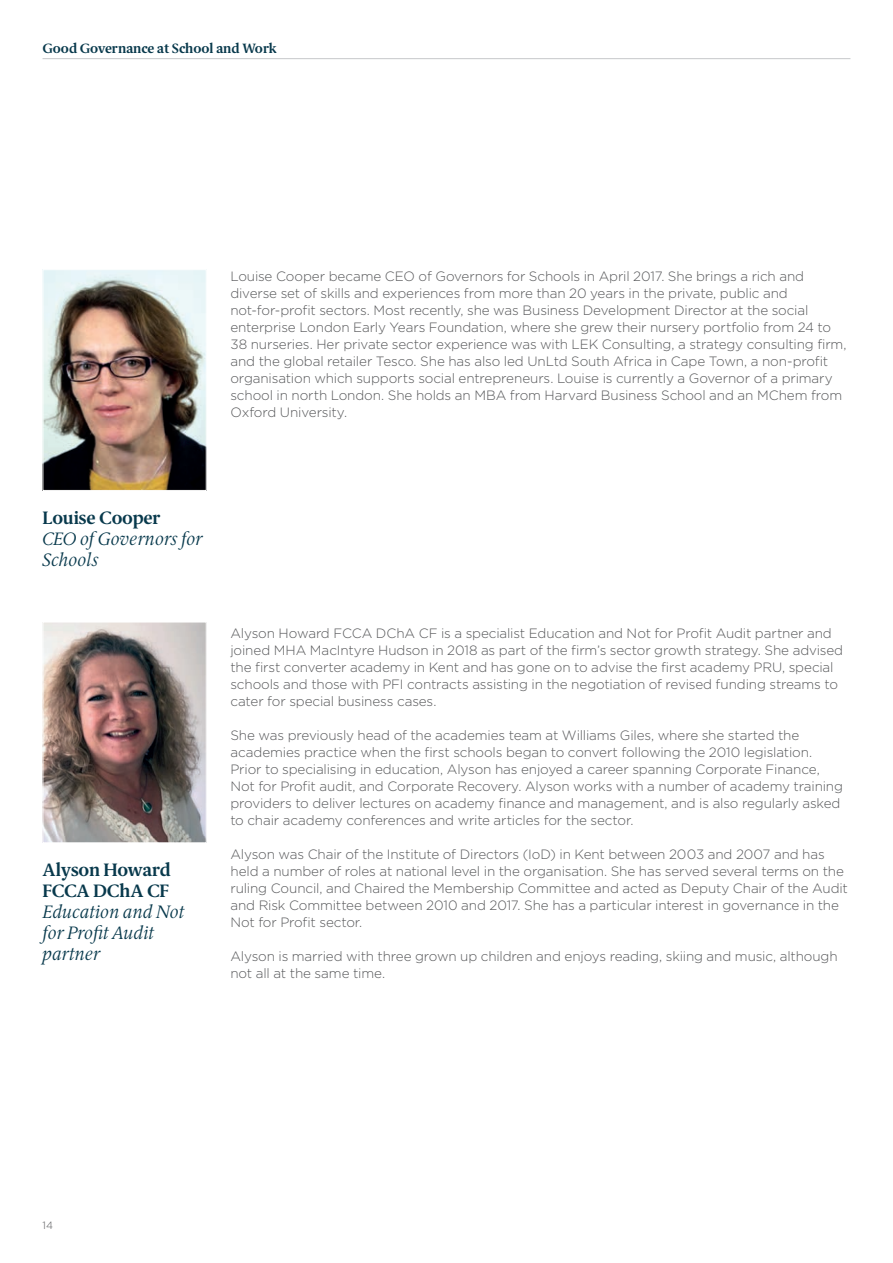
<style>
.page{position:relative;width:893px;height:1263px;background:#fff}
.page>*{position:absolute;margin:0;border:0;box-sizing:border-box;transform-origin:0 0}
.t1{font:italic 18px/21px "ID Serif";letter-spacing:-.005em;color:#08394c}
.t2{font:700 18px/21px "ID Serif";letter-spacing:-.015em;color:#08394c}
.t3{font:300 13.5px/17px "Gotham";letter-spacing:-.01em;color:#57585a}
.t4{font:700 13.5px "ID Serif";color:#08394c}
.t5{font:300 10.5px "Gotham";color:#57585a}
</style>
<div class="page">
<img style="left:45px;top:624px;width:160px;height:217px">
<div style="left:43px;top:622px;width:164px;height:221px;border:1px solid #fff"></div>
<img style="left:45px;top:271px;width:160px;height:218px">
<div style="left:43px;top:269px;width:164px;height:222px;border:1px solid #fff"></div>
<hr style="left:43px;top:58px;width:807px;height:1px;background:#c7c8ca">
<p class="t4" style="left:43px;top:40px;width:235px">Good Governance at School and Work</p>
<p class="t3" style="left:230px;top:267px;width:618px">Louise Cooper became CEO of Governors for Schools in April 2017. She brings a rich and diverse set of skills and experiences from more than 20 years in the private, public and not-for-profit sectors. Most recently, she was Business Development Director at the social enterprise London Early Years Foundation, where she grew their nursery portfolio from 24 to 38 nurseries. Her private sector experience was with LEK Consulting, a strategy consulting firm, and the global retailer Tesco. She has also led UnLtd South Africa in Cape Town, a non-profit organisation which supports social entrepreneurs. Louise is currently a Governor of a primary school in north London. She holds an MBA from Harvard Business School and an MChem from Oxford University.</p>
<h1 class="t2" style="left:43px;top:507px;width:120px">Louise Cooper</h1>
<h1 class="t1" style="left:43px;top:528px;width:161px">CEO of Governors for<br>Schools</h1>
<h1 class="t2" style="left:43px;top:859px;width:129px">Alyson Howard<br>FCCA DChA CF</h1>
<h1 class="t1" style="left:43px;top:901px;width:143px">Education and Not for Profit Audit partner</h1>
<p class="t3" style="left:230px;top:624px;width:614px">Alyson Howard FCCA DChA CF is a specialist Education and Not for Profit Audit partner and joined MHA MacIntyre Hudson in 2018 as part of the firm’s sector growth strategy. She advised the first converter academy in Kent and has gone on to advise the first academy PRU, special schools and those with PFI contracts assisting in the negotiation of revised funding streams to cater for special business cases.</p>
<p class="t3" style="left:230px;top:726px;width:614px">She was previously head of the academies team at Williams Giles, where she started the academies practice when the first schools began to convert following the 2010 legislation.<br>Prior to specialising in education, Alyson has enjoyed a career spanning Corporate Finance, Not for Profit audit, and Corporate Recovery. Alyson works with a number of academy training providers to deliver lectures on academy finance and management, and is also regularly asked to chair academy conferences and write articles for the sector.</p>
<p class="t3" style="left:230px;top:845px;width:619px">Alyson was Chair of the Institute of Directors (IoD) in Kent between 2003 and 2007 and has held a number of roles at national level in the organisation. She has served several terms on the ruling Council, and Chaired the Membership Committee and acted as Deputy Chair of the Audit and Risk Committee between 2010 and 2017. She has a particular interest in governance in the Not for Profit sector.</p>
<p class="t3" style="left:230px;top:947px;width:609px">Alyson is married with three grown up children and enjoys reading, skiing and music, although not all at the same time.</p>
<p class="t5" style="left:43px;top:1218px;width:12px">14</p>
</div>
